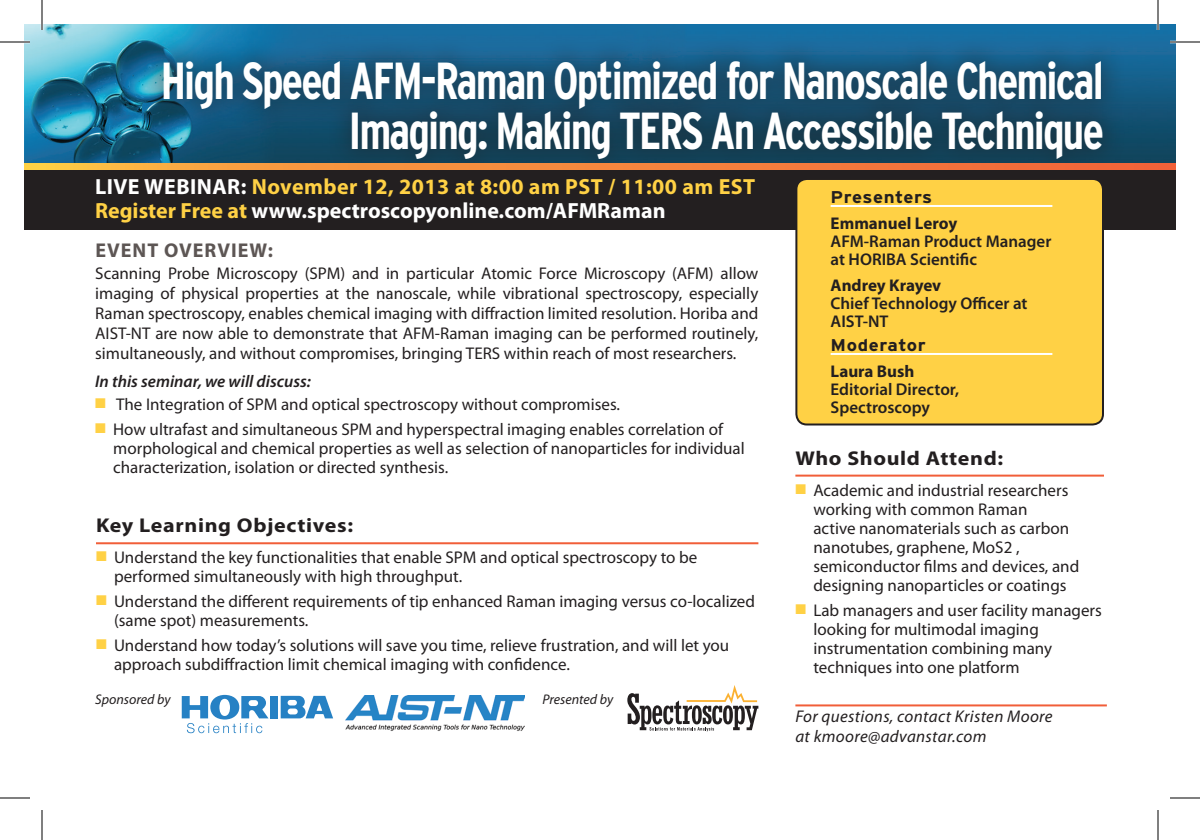
<style>
.page{position:relative;width:1200px;height:840px;background:#fff}
.page>*{position:absolute;margin:0;border:0;box-sizing:border-box;transform-origin:0 0}
.t1{font:700 condensed 52px/50px "Interstate";letter-spacing:-.04em;color:#fff;text-align:right;scale:.9 1}
.t2{font:700 22px/24px "Myriad Pro";color:#ffd145}
.t3{font:700 20px "Myriad Pro";letter-spacing:.03em;color:#231f20;scale:1.1 1}
.t4{font:700 20px "Myriad Pro";letter-spacing:.05em;color:#5d5654}
.t5{font:17px/19px "Myriad Pro";color:#231f20}
.t6{font:600 17px/18px "Myriad Pro";color:#231f20}
.t7{font:italic 17px/20px "Myriad Pro";letter-spacing:.02em;color:#231f20}
.t8{font:700 17px "Myriad Pro";color:#231f20}
.t9{font:italic 600 17px "Myriad Pro";color:#231f20}
.t10{font:700 17px "Interstate";letter-spacing:.03em;color:#231f20;scale:1.1 1}
.t11{font:italic 14px "Myriad Pro";color:#231f20}
.s1{color:#fff}
.s2{color:#ffd145}
</style>
<div class="page">
<img style="left:24px;top:24px;width:1152px;height:140px">
<div style="left:24px;top:164px;width:1152px;height:66px;background:#231f20"></div>
<hr style="left:795px;top:475px;width:309px;height:2px;background:#f15e39">
<svg style="left:627px;top:685px;width:131px;height:46px"></svg>
<hr style="left:795px;top:704px;width:312px;height:2px;background:#f15e39">
<div style="left:138px;top:37px;width:989px;height:146px;background:#231f20;opacity:.4"></div>
<div style="left:270px;top:696px;width:8px;height:22px;background:#2681c4"></div>
<svg style="left:281px;top:696px;width:52px;height:22px"></svg>
<svg style="left:182px;top:695px;width:87px;height:38px"></svg>
<hr style="left:96px;top:542px;width:662px;height:2px;background:#f15e39">
<svg style="left:24px;top:164px;width:1152px;height:5px;background:#f5893e"></svg>
<div style="left:796px;top:179px;width:307px;height:245px;background:#ffd145;border-radius:11px"></div>
<div style="left:795px;top:178px;width:309px;height:247px;border:2px solid #231f20;border-radius:11px"></div>
<hr style="left:831px;top:205px;width:221px;height:2px;background:#fff">
<hr style="left:831px;top:353px;width:221px;height:2px;background:#fff">
<img style="left:346px;top:695px;width:178px;height:36px">
<hr style="left:0;top:41px;width:30px;height:2px;background:#fff">
<hr style="left:1170px;top:41px;width:30px;height:2px;background:#fff">
<hr style="left:41px;top:0;width:2px;height:30px;background:#fff">
<hr style="left:1157px;top:0;width:2px;height:30px;background:#fff">
<hr style="left:0;top:42px;width:30px;height:1px;background:#000">
<hr style="left:1170px;top:42px;width:30px;height:1px;background:#000">
<hr style="left:0;top:798px;width:30px;height:1px;background:#000">
<hr style="left:1170px;top:798px;width:30px;height:1px;background:#000">
<hr style="left:42px;top:0;width:1px;height:30px;background:#000">
<hr style="left:42px;top:810px;width:1px;height:30px;background:#000">
<hr style="left:1158px;top:0;width:1px;height:30px;background:#000">
<hr style="left:1158px;top:810px;width:1px;height:30px;background:#000">
<h1 class="t1" style="left:161px;top:55px;width:1049px">High Speed AFM-Raman Optimized for Nanoscale Chemical<br>Imaging: Making TERS An Accessible Technique</h1>
<p class="t2" style="left:95px;top:174px;width:661px"><span class="s1">LIVE WEBINAR:</span> November 12, 2013 at 8:00 am PST / 11:00 am EST<br>Register Free at <span class="s1">www.spectroscopyonline.com/AFMRaman</span></p>
<p class="t10" style="left:831px;top:188px;width:94px">Presenters</p>
<p class="t8" style="left:831px;top:212px;width:128px">Emmanuel Leroy</p>
<p class="t6" style="left:831px;top:232px;width:222px">AFM-Raman Product Manager at HORIBA Scientific</p>
<p class="t8" style="left:831px;top:274px;width:112px">Andrey Krayev</p>
<p class="t6" style="left:831px;top:294px;width:198px">Chief Technology Officer at<br>AIST-NT</p>
<p class="t10" style="left:831px;top:336px;width:88px">Moderator</p>
<p class="t8" style="left:831px;top:360px;width:85px">Laura Bush</p>
<p class="t6" style="left:831px;top:380px;width:130px">Editorial Director,<br>Spectroscopy</p>
<p class="t4" style="left:95px;top:237px;width:179px">Event Overview:</p>
<p class="t5" style="left:95px;top:263px;width:665px;line-height:20px;text-align:justify">Scanning Probe Microscopy (SPM) and in particular Atomic Force Microscopy (AFM) allow imaging of physical properties at the nanoscale, while vibrational spectroscopy, especially Raman spectroscopy, enables chemical imaging with diffraction limited resolution. Horiba and AIST-NT are now able to demonstrate that AFM-Raman imaging can be performed routinely, simultaneously, and without compromises, bringing TERS within reach of most researchers.</p>
<p class="t9" style="left:95px;top:371px;width:217px">In this seminar, we will discuss:</p>
<p class="t5" style="left:95px;top:395px;width:526px"><span class="s2">■</span> The Integration of SPM and optical spectroscopy without compromises.</p>
<p class="t5" style="left:113px;top:420px;width:633px;text-indent:-18px"><span class="s2">■</span> How ultrafast and simultaneous SPM and hyperspectral imaging enables correlation of morphological and chemical properties as well as selection of nanoparticles for individual characterization, isolation or directed synthesis.</p>
<p class="t3" style="left:795px;top:445px;width:190px">Who Should Attend:</p>
<p class="t5" style="left:813px;top:480px;width:267px;text-indent:-18px"><span class="s2">■</span> Academic and industrial researchers working with common Raman<br>active nanomaterials such as carbon nanotubes, graphene, MoS2 , semiconductor films and devices, and designing nanoparticles or coatings</p>
<p class="t5" style="left:813px;top:600px;width:290px;text-indent:-18px"><span class="s2">■</span> Lab managers and user facility managers looking for multimodal imaging instrumentation combining many techniques into one platform</p>
<p class="t3" style="left:96px;top:512px;width:235px">Key Learning Objectives:</p>
<p class="t5" style="left:114px;top:548px;width:585px;text-indent:-18px"><span class="s2">■</span> Understand the key functionalities that enable SPM and optical spectroscopy to be performed simultaneously with high throughput.</p>
<p class="t5" style="left:114px;top:592px;width:642px;text-indent:-18px"><span class="s2">■</span> Understand the different requirements of tip enhanced Raman imaging versus co-localized (same spot) measurements.</p>
<p class="t5" style="left:114px;top:636px;width:617px;text-indent:-18px"><span class="s2">■</span> Understand how today’s solutions will save you time, relieve frustration, and will let you approach subdiffraction limit chemical imaging with confidence.</p>
<p class="t11" style="left:95px;top:691px;width:77px">Sponsored by</p>
<p class="t11" style="left:543px;top:691px;width:72px">Presented by</p>
<p class="t7" style="left:795px;top:706px;width:259px">For questions, contact Kristen Moore at kmoore@advanstar.com</p>
</div>
